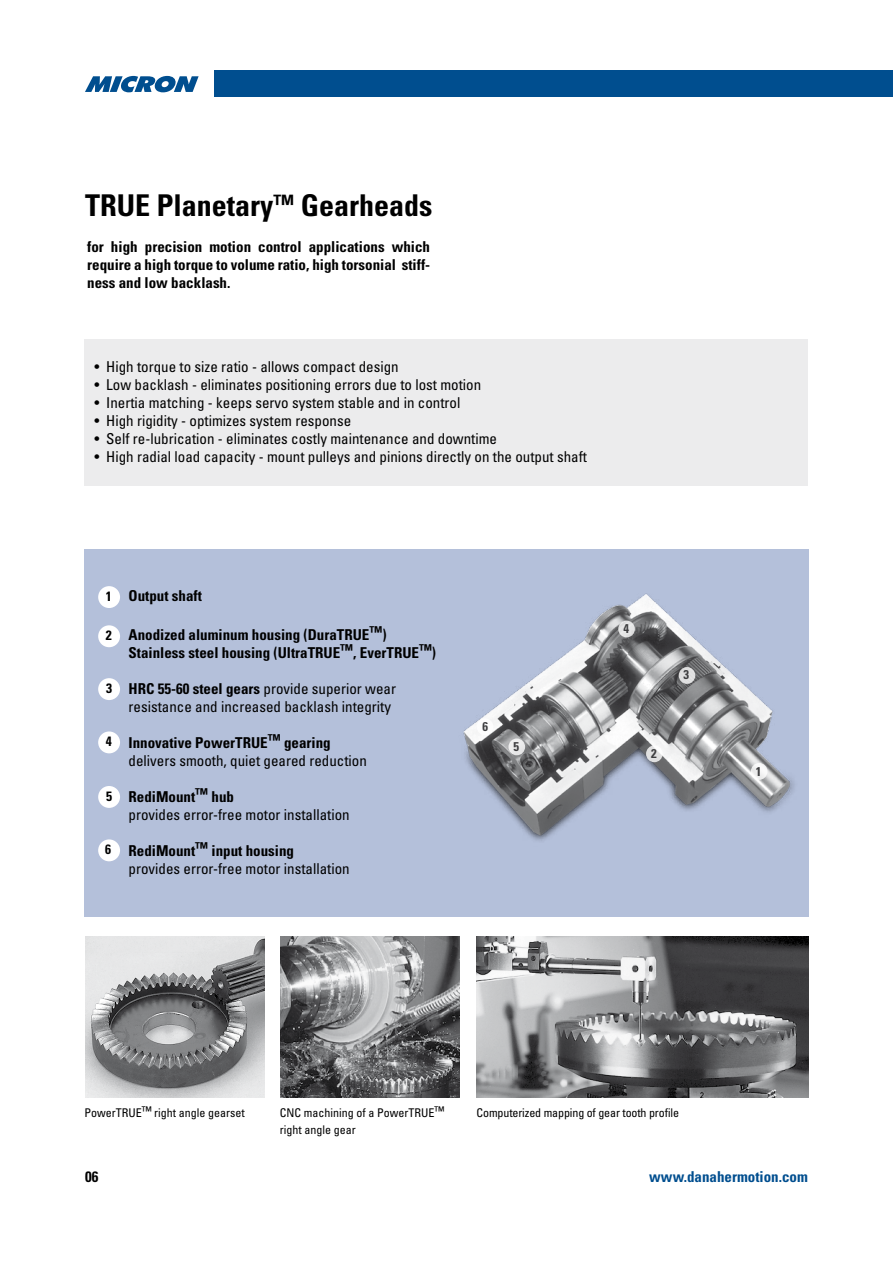
<style>
.page{position:relative;width:893px;height:1263px;background:#fff}
.page>*{position:absolute;margin:0;border:0;box-sizing:border-box;transform-origin:0 0}
.t1{font:700 condensed 30px "Univers";color:#000}
.t2{font:condensed 15px/18px "Univers";color:#000}
.t3{font:700 condensed 15px/18px "Univers";color:#000}
.t4{font:700 condensed 15px "Univers";color:#004e8f}
.t5{font:700 condensed 13.5px "Univers";color:#000}
.t6{font:700 condensed 12.75px "Univers";color:#3e3e40}
.t7{font:condensed 12px/16.5px "Univers";color:#000}
.s1{font-size:24px}
.s2{font-weight:700}
</style>
<div class="page">
<div style="left:84px;top:550px;width:725px;height:367px;background:#b4c0da"></div>
<img style="left:85px;top:936px;width:179px;height:162px">
<img style="left:280px;top:936px;width:180px;height:162px">
<img style="left:477px;top:936px;width:332px;height:162px">
<div style="left:84px;top:339px;width:724px;height:146px;background:#ececed"></div>
<div style="left:98px;top:586px;width:22px;height:22px;background:#fff;border-radius:50%"></div>
<div style="left:98px;top:625px;width:22px;height:22px;background:#fff;border-radius:50%"></div>
<div style="left:98px;top:678px;width:22px;height:22px;background:#fff;border-radius:50%"></div>
<div style="left:98px;top:731px;width:22px;height:22px;background:#fff;border-radius:50%"></div>
<div style="left:98px;top:786px;width:22px;height:22px;background:#fff;border-radius:50%"></div>
<div style="left:98px;top:839px;width:22px;height:22px;background:#fff;border-radius:50%"></div>
<img style="left:463px;top:593px;width:332px;height:248px">
<svg style="left:646px;top:745px;width:17px;height:17px"></svg>
<div style="left:618px;top:621px;width:17px;height:16px;background:#e5e5e6;border-radius:50%"></div>
<div style="left:477px;top:718px;width:16px;height:17px;background:#fff;border-radius:50%"></div>
<div style="left:508px;top:738px;width:17px;height:17px;background:#ececed;border-radius:50%"></div>
<div style="left:751px;top:763px;width:16px;height:17px;background:#f4f4f5;border-radius:50%"></div>
<div style="left:679px;top:667px;width:16px;height:17px;background:#dfdfe0;border-radius:50%"></div>
<div style="left:215px;top:70px;width:678px;height:27px;background:#004e8f"></div>
<svg style="left:85px;top:76px;width:114px;height:16px"></svg>
<h1 class="t1" style="left:85px;top:187px;width:349px">TRUE Planetary<span class="s1">™</span> Gearheads</h1>
<p class="t3" style="left:87px;top:238px;width:344px;text-align:justify">for high precision motion control applications which require a high torque to volume ratio, high torsonial stiff&shy;ness and low backlash.</p>
<p class="t2" style="left:95px;top:357px;width:306px">• High torque to size ratio - allows compact design</p>
<p class="t2" style="left:95px;top:375px;width:388px">• Low backlash - eliminates positioning errors due to lost motion</p>
<p class="t2" style="left:95px;top:393px;width:367px">• Inertia matching - keeps servo system stable and in control</p>
<p class="t2" style="left:95px;top:411px;width:258px">• High rigidity - optimizes system response</p>
<p class="t2" style="left:95px;top:429px;width:404px">• Self re-lubrication - eliminates costly maintenance and downtime</p>
<p class="t2" style="left:95px;top:447px;width:494px">• High radial load capacity - mount pulleys and pinions directly on the output shaft</p>
<p class="t5" style="left:106px;top:588px;width:7px">1</p>
<p class="t5" style="left:106px;top:627px;width:7px">2</p>
<p class="t5" style="left:106px;top:680px;width:7px">3</p>
<p class="t5" style="left:106px;top:733px;width:7px">4</p>
<p class="t5" style="left:106px;top:788px;width:7px">5</p>
<p class="t5" style="left:105px;top:841px;width:7px">6</p>
<p class="t3" style="left:129px;top:586px;width:75px">Output shaft</p>
<p class="t3" style="left:129px;top:625px;width:309px">Anodized aluminum housing (DuraTRUE™)<br>Stainless steel housing (UltraTRUE™, EverTRUE™)</p>
<p class="t2" style="left:129px;top:679px;width:269px"><span class="s2">HRC 55-60 steel gears</span> provide superior wear resistance and increased backlash integrity</p>
<p class="t3" style="left:129px;top:733px;width:204px">Innovative PowerTRUE™ gearing</p>
<p class="t2" style="left:129px;top:751px;width:240px">delivers smooth, quiet geared reduction</p>
<p class="t3" style="left:129px;top:787px;width:107px">RediMount™ hub</p>
<p class="t2" style="left:129px;top:805px;width:223px">provides error-free motor installation</p>
<p class="t3" style="left:129px;top:841px;width:167px">RediMount™ input housing</p>
<p class="t2" style="left:129px;top:859px;width:223px">provides error-free motor installation</p>
<p class="t6" style="left:482px;top:718px;width:7px">6</p>
<p class="t6" style="left:513px;top:738px;width:7px">5</p>
<p class="t6" style="left:623px;top:621px;width:7px">4</p>
<p class="t6" style="left:684px;top:667px;width:7px">3</p>
<p class="t6" style="left:651px;top:745px;width:7px">2</p>
<p class="t6" style="left:756px;top:763px;width:7px">1</p>
<p class="t7" style="left:84px;top:1105px;width:162px">PowerTRUE™ right angle gearset</p>
<p class="t7" style="left:280px;top:1105px;width:166px">CNC machining of a PowerTRUE™ right angle gear</p>
<p class="t7" style="left:477px;top:1105px;width:204px">Computerized mapping of gear tooth profile</p>
<p class="t3" style="left:85px;top:1168px;width:15px">06</p>
<p class="t4" style="left:649px;top:1168px;width:160px">www.danahermotion.com</p>
</div>
